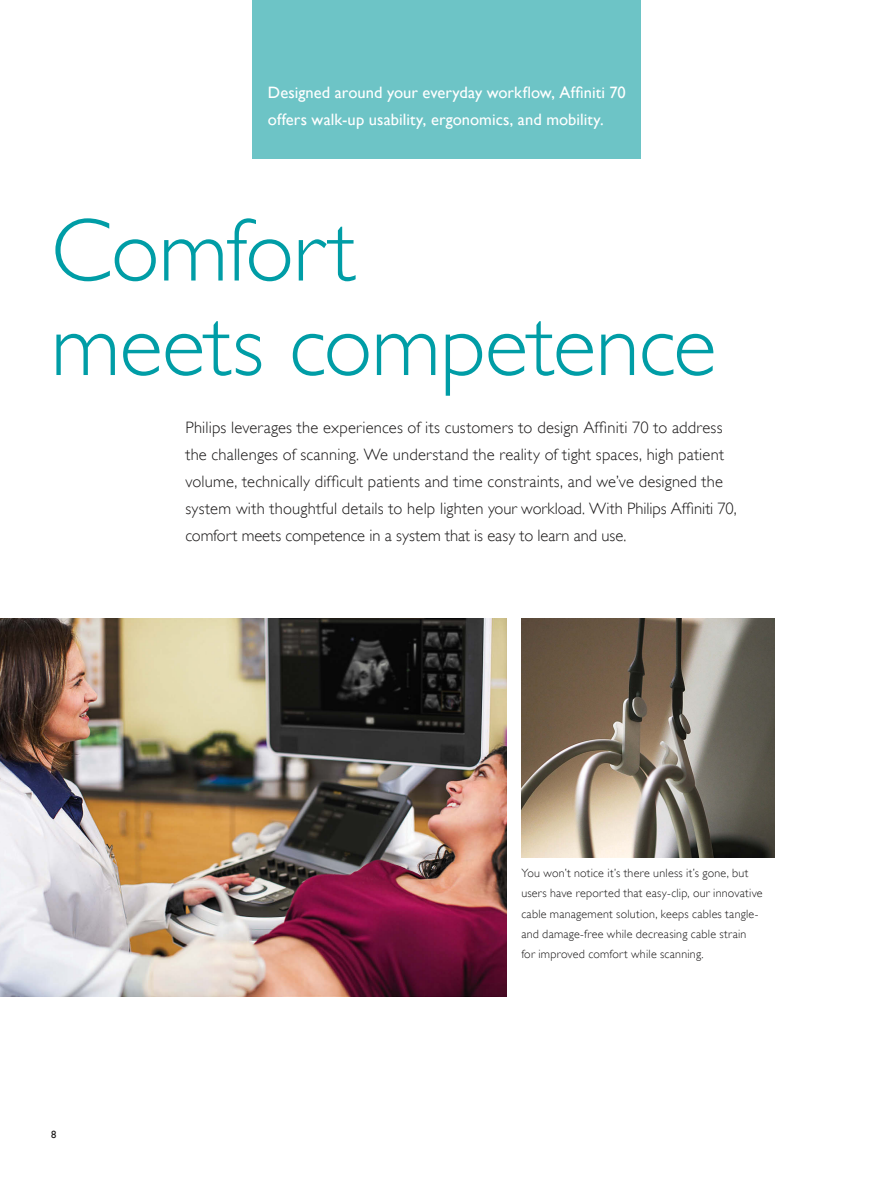
<style>
.page{position:relative;width:893px;height:1188px;background:#fff}
.page>*{position:absolute;margin:0;border:0;box-sizing:border-box;transform-origin:0 0}
._2_3_Main_heading_3{font:90px "Gill Sans Alt One WGL Light";letter-spacing:-.01em;color:#009da6}
._5_1_Introduction_te{font:16.5px/27px "Gill Sans Alt One WGL Light";letter-spacing:.01em;color:#1a1818}
._5_1_Introduction_te-2{font:16.5px/27px "Gill Sans Alt One WGL";letter-spacing:.005em;color:#fff}
._4_2_Caption_text{font:12px/20.2px "Gill Sans Alt One WGL Light";letter-spacing:.02em;color:#1a1818}
.t1{font:10.5px "Gill Sans Alt One WGL";color:#1a1818}
</style>
<div class="page">
<img style="left:521px;top:619px;width:254px;height:238px">
<img style="left:0;top:619px;width:506px;height:378px">
<div style="left:253px;top:0;width:388px;height:159px;background:#6dc4c6"></div>
<p class="_5_1_Introduction_te-2" style="left:268px;top:79px;width:359px">Designed around your everyday workflow, Affiniti 70 offers walk-up usability, ergonomics, and mobility.</p>
<p class="_2_3_Main_heading_3" style="left:51px;top:191px;width:306px">Comfort</p>
<p class="_2_3_Main_heading_3" style="left:51px;top:286px;width:667px">meets competence</p>
<p class="_5_1_Introduction_te" style="left:185px;top:414px;width:553px">Philips leverages the experiences of its customers to design Affiniti 70 to address the challenges of scanning. We understand the reality of tight spaces, high patient volume, technically difficult patients and time constraints, and we’ve designed the system with thoughtful details to help lighten your workload. With Philips Affiniti 70, comfort meets competence in a system that is easy to learn and use.</p>
<p class="t1" style="left:51px;top:1127px;width:7px">8</p>
<p class="_4_2_Caption_text" style="left:521px;top:863px;width:243px">You won’t notice it’s there unless it’s gone, but users have reported that easy-clip, our innovative cable management solution, keeps cables tangle&shy;and damage-free while decreasing cable strain for improved comfort while scanning.</p>
</div>
